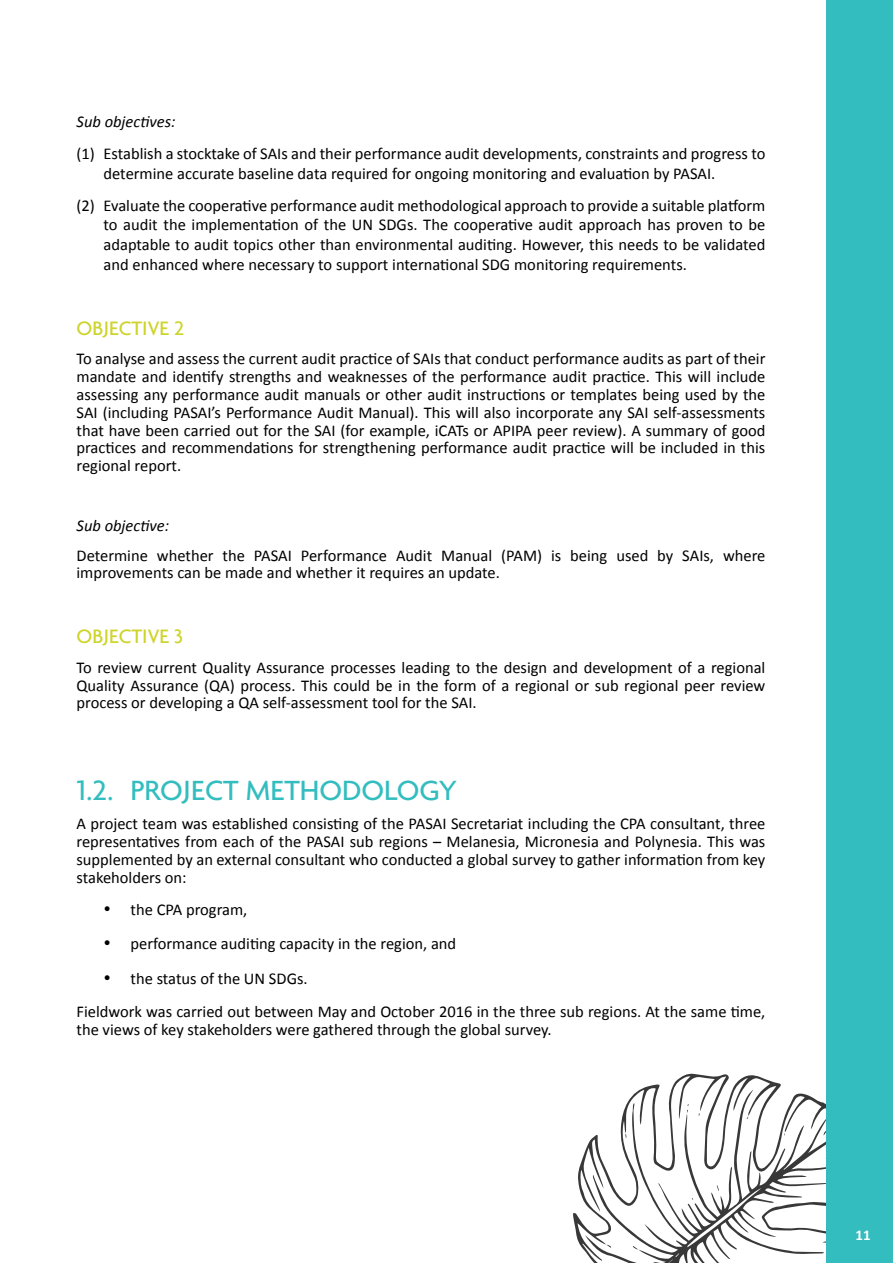
<style>
.page{position:relative;width:893px;height:1263px;background:#fff}
.page>*{position:absolute;margin:0;border:0;box-sizing:border-box;transform-origin:0 0}
.t1{font:500 30px "Agenda";color:#33bdbf}
.t2{font:500 21px "Agenda";color:#ced42a}
.t3{font:16.5px/17.9px "Calibri";color:#000;text-align:justify}
.t4{font:italic 16.5px "Calibri";color:#000}
.t5{font:700 15px "Calibri";color:#fff}
</style>
<div class="page">
<svg style="left:573px;top:1073px;width:253px;height:190px"></svg>
<svg style="left:823px;top:1129px;width:3px;height:6px"></svg>
<svg style="left:717px;top:1185px;width:2px;height:6px"></svg>
<svg style="left:633px;top:1246px;width:5px;height:3px"></svg>
<svg style="left:606px;top:1245px;width:5px;height:3px"></svg>
<svg style="left:625px;top:1133px;width:2px;height:6px"></svg>
<svg style="left:687px;top:1104px;width:2px;height:9px"></svg>
<div style="left:826px;top:0;width:67px;height:1263px;background:#33bdbf"></div>
<p class="t4" style="left:77px;top:112px;width:101px">Sub objectives:</p>
<p class="t3" style="left:104px;top:143px;width:663px;line-height:19.8px;text-indent:-27px">(1) Establish a stocktake of SAIs and their performance audit developments, constraints and progress to determine accurate baseline data required for ongoing monitoring and evaluation by PASAI.</p>
<p class="t3" style="left:104px;top:194px;width:663px;line-height:19.8px;text-indent:-27px">(2) Evaluate the cooperative performance audit methodological approach to provide a suitable platform to audit the implementation of the UN SDGs. The cooperative audit approach has proven to be adaptable to audit topics other than environmental auditing. However, this needs to be validated and enhanced where necessary to support international SDG monitoring requirements.</p>
<p class="t2" style="left:77px;top:315px;width:109px">OBJECTIVE 2</p>
<p class="t3" style="left:77px;top:349px;width:690px">To analyse and assess the current audit practice of SAIs that conduct performance audits as part of their mandate and identify strengths and weaknesses of the performance audit practice. This will include assessing any performance audit manuals or other audit instructions or templates being used by the SAI (including PASAI’s Performance Audit Manual). This will also incorporate any SAI self-assessments that have been carried out for the SAI (for example, iCATs or APIPA peer review). A summary of good practices and recommendations for strengthening performance audit practice will be included in this regional report.</p>
<p class="t4" style="left:77px;top:515px;width:94px">Sub objective:</p>
<p class="t3" style="left:77px;top:545px;width:690px">Determine whether the PASAI Performance Audit Manual (PAM) is being used by SAIs, where improvements can be made and whether it requires an update.</p>
<p class="t2" style="left:77px;top:623px;width:108px">OBJECTIVE 3</p>
<p class="t3" style="left:77px;top:657px;width:690px">To review current Quality Assurance processes leading to the design and development of a regional Quality Assurance (QA) process. This could be in the form of a regional or sub regional peer review process or developing a QA self-assessment tool for the SAI.</p>
<h1 class="t1" style="left:77px;top:772px;width:382px">1.2. PROJECT METHODOLOGY</h1>
<p class="t3" style="left:77px;top:814px;width:690px">A project team was established consisting of the PASAI Secretariat including the CPA consultant, three representatives from each of the PASAI sub regions – Melanesia, Micronesia and Polynesia. This was supplemented by an external consultant who conducted a global survey to gather information from key stakeholders on:</p>
<p class="t3" style="left:104px;top:899px;width:145px">• the CPA program,</p>
<p class="t3" style="left:104px;top:934px;width:354px">• performance auditing capacity in the region, and</p>
<p class="t3" style="left:77px;top:961px;width:690px;line-height:32.8px;text-indent:27px">• the status of the UN SDGs.<br>Fieldwork was carried out between May and October 2016 in the three sub regions. At the same time,</p>
<p class="t3" style="left:77px;top:1020px;width:477px">the views of key stakeholders were gathered through the global survey.</p>
<p class="t5" style="left:856px;top:1226px;width:17px">11</p>
</div>
